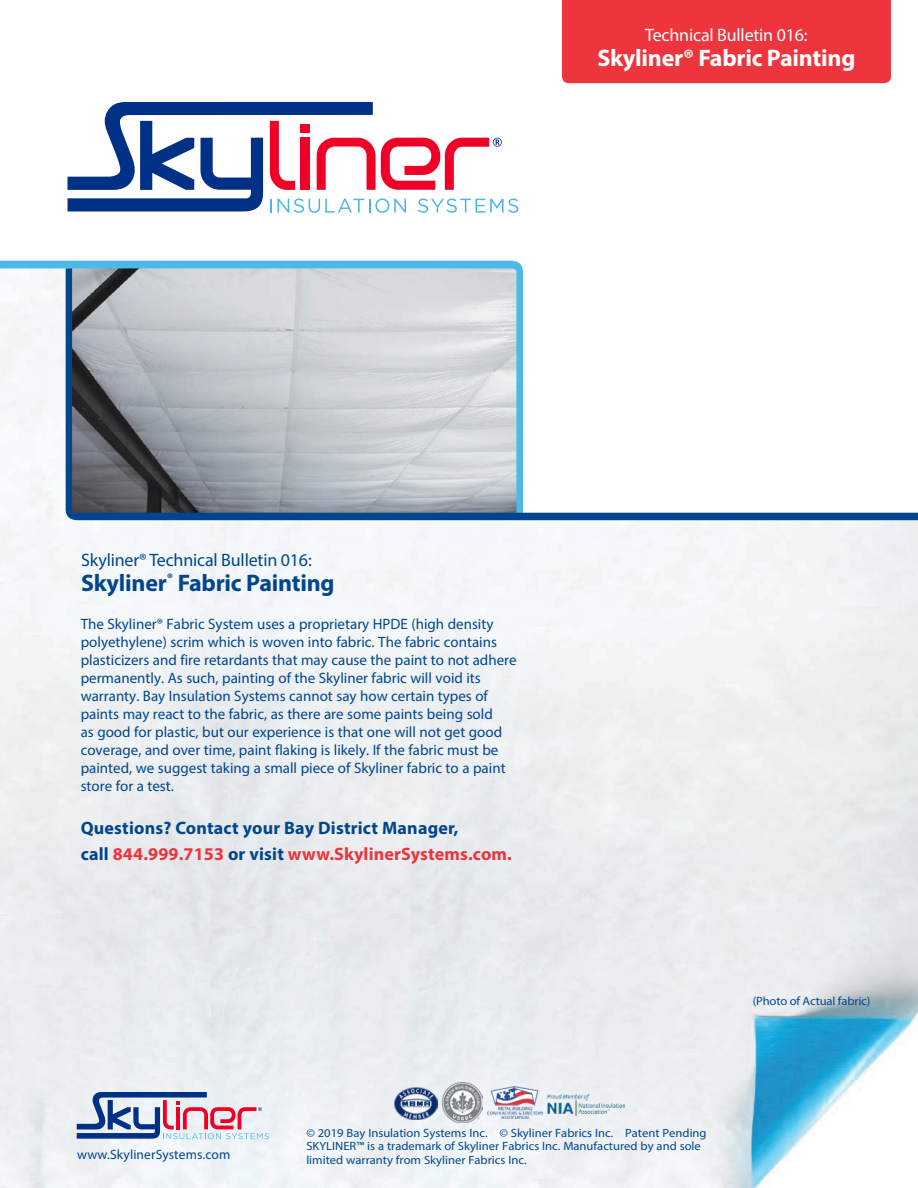
<style>
.page{position:relative;width:918px;height:1188px;background:#fff}
.page>*{position:absolute;margin:0;border:0;box-sizing:border-box;transform-origin:0 0}
.Red_Block_Heading{font:700 24px "Myriad Pro";letter-spacing:-.01em;color:#fff}
.Heading{font:700 24px "Myriad Pro";letter-spacing:-.01em;color:#01468c}
.Questions{font:700 18px/25.5px "Myriad Pro";letter-spacing:.01em;color:#01468c}
.Pre-Heading{font:18px "Myriad Pro";letter-spacing:-.01em;color:#01468c}
.Red_Block_Subheading{font:18px "Myriad Pro";letter-spacing:-.01em;color:#fff}
.t1{font:15px/18px "Myriad Pro";color:#01468c}
.t2{font:13.5px "Myriad Pro";letter-spacing:.01em;color:#01468c}
.t3{font:12px/13.5px "Myriad Pro";color:#01468c;scale:1.05 1}
.s1{color:#ee343d}
</style>
<div class="page">
<img style="left:0;top:520px;width:918px;height:668px">
<div style="left:562px;top:0;width:329px;height:83px;background:#ee343d"></div>
<img style="left:487px;top:1087px;width:55px;height:31px">
<img style="left:442px;top:1082px;width:41px;height:40px">
<img style="left:547px;top:1094px;width:78px;height:21px">
<img style="left:394px;top:1087px;width:44px;height:32px">
<svg style="left:68px;top:102px;width:450px;height:111px"></svg>
<svg style="left:77px;top:1092px;width:192px;height:47px;background:#b4acc6"></svg>
<svg style="left:0;top:261px;width:523px;height:259px;fill:#f5f8f8"></svg>
<svg style="left:66px;top:268px;width:852px;height:252px"></svg>
<p class="Red_Block_Subheading" style="left:645px;top:23px;width:164px">Technical Bulletin 016:</p>
<p class="Red_Block_Heading" style="left:598px;top:42px;width:259px">Skyliner® Fabric Painting</p>
<p class="Pre-Heading" style="left:81px;top:549px;width:232px">Skyliner® Technical Bulletin 016:</p>
<p class="Heading" style="left:81px;top:568px;width:255px">Skyliner<sup>®</sup> Fabric Painting</p>
<p class="t1" style="left:81px;top:615px;width:437px">The Skyliner® Fabric System uses a proprietary HPDE (high density polyethylene) scrim which is woven into fabric. The fabric contains plasticizers and fire retardants that may cause the paint to not adhere permanently. As such, painting of the Skyliner fabric will void its warranty. Bay Insulation Systems cannot say how certain types of paints may react to the fabric, as there are some paints being sold<br>as good for plastic, but our experience is that one will not get good coverage, and over time, paint flaking is likely. If the fabric must be painted, we suggest taking a small piece of Skyliner fabric to a paint store for a test.</p>
<p class="Questions" style="left:81px;top:815px;width:433px">Questions? Contact your Bay District Manager,<br>call <span class="s1">844.999.7153</span> or visit <span class="s1">www.SkylinerSystems.com.</span></p>
<p class="t3" style="left:753px;top:994px;width:114px">(Photo of Actual fabric)</p>
<p class="t2" style="left:77px;top:1146px;width:155px">www.SkylinerSystems.com</p>
<p class="t3" style="left:306px;top:1126px;width:383px">© 2019 Bay Insulation Systems Inc. © Skyliner Fabrics Inc. Patent Pending<br>SKYLINER™ is a trademark of Skyliner Fabrics Inc. Manufactured by and sole limited warranty from Skyliner Fabrics Inc.</p>
</div>
